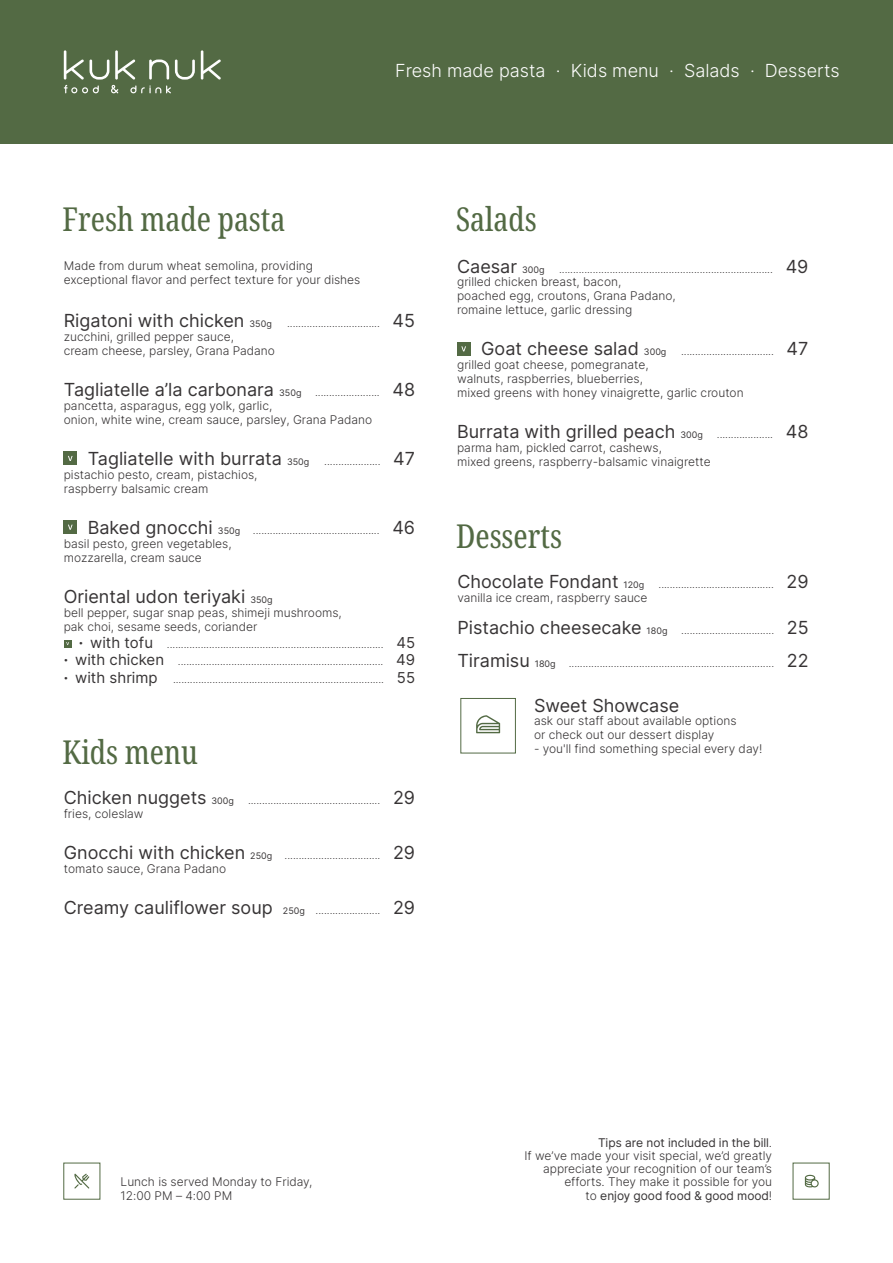
<style>
.page{position:relative;width:893px;height:1263px;background:#fff}
.page>*{position:absolute;margin:0;border:0;box-sizing:border-box;transform-origin:0 0}
.t1{font:extra-condensed 33px "Noto Serif";color:#536a44}
.t2{font:18px "Inter";color:#373435}
.t3{font:300 18px "Inter";color:#fefefe}
.t4{font:300 12px/13.8px "Inter";color:#373435}
.t5{font:12px "Inter UI";color:#373435}
.t6{font:300 10.5px/17.2px "Inter";color:#373435;text-align:justify}
.s1{font-weight:400;font-size:18px}
.s2{font-weight:400;font-size:9px}
.s3{font-size:9px}
.s4{font-weight:300;font-size:10.5px}
.s5{font-weight:400;font-size:15px}
.s6{font-family:"Inter";font-weight:300}
</style>
<div class="page">
<div style="left:0;top:0;width:893px;height:143px;background:#536a44"></div>
<svg style="left:64px;top:50px;width:157px;height:43px"></svg>
<svg style="left:476px;top:715px;width:24px;height:18px"></svg>
<div style="left:460px;top:698px;width:56px;height:55px;border:1px solid #536a44"></div>
<svg style="left:805px;top:1175px;width:14px;height:12px"></svg>
<svg style="left:74px;top:1173px;width:15px;height:15px"></svg>
<svg style="left:64px;top:639px;width:8px;height:8px"></svg>
<div style="left:64px;top:452px;width:13px;height:13px;background:#536a44"></div>
<svg style="left:68px;top:456px;width:5px;height:5px"></svg>
<div style="left:64px;top:521px;width:13px;height:13px;background:#536a44"></div>
<svg style="left:68px;top:525px;width:5px;height:5px"></svg>
<div style="left:457px;top:342px;width:13px;height:13px;background:#536a44"></div>
<svg style="left:461px;top:346px;width:5px;height:5px"></svg>
<h2 class="t3" style="left:395px;top:60px;width:446px">Fresh made pasta · Kids menu · Salads · Desserts</h2>
<h1 class="t1" style="left:63px;top:196px;width:224px">Fresh made pasta</h1>
<p class="t4" style="left:64px;top:259px;width:298px">Made from durum wheat semolina, providing exceptional flavor and perfect texture for your dishes</p>
<p class="t6" style="left:64px;top:315px;width:353px"><span class="s1">Rigatoni with chicken</span> <span class="s2">350g</span> ................................. <span class="s1">45</span></p>
<p class="t4" style="left:64px;top:330px;width:213px">zucchini, grilled pepper sauce,<br>cream cheese, parsley, Grana Padano</p>
<h2 class="t2" style="left:64px;top:379px;width:353px">Tagliatelle a’la carbonara <span class="s3">350g</span> <span class="s4">.......................</span> 48</h2>
<p class="t4" style="left:64px;top:399px;width:310px">pancetta, asparagus, egg yolk, garlic,<br>onion, white wine, cream sauce, parsley, Grana Padano</p>
<h2 class="t2" style="left:88px;top:448px;width:329px">Tagliatelle with burrata <span class="s3">350g</span> <span class="s4">....................</span> 47</h2>
<p class="t4" style="left:64px;top:468px;width:195px">pistachio pesto, cream, pistachios, raspberry balsamic cream</p>
<p class="t6" style="left:88px;top:522px;width:329px"><span class="s1">Baked gnocchi</span> <span class="s2">350g</span> ............................................. <span class="s1">46</span></p>
<p class="t4" style="left:64px;top:537px;width:169px">basil pesto, green vegetables, mozzarella, cream sauce</p>
<h2 class="t2" style="left:64px;top:586px;width:210px">Oriental udon teriyaki <span class="s3">350g</span></h2>
<p class="t4" style="left:64px;top:606px;width:280px">bell pepper, sugar snap peas, shimeji mushrooms, pak choi, sesame seeds, coriander</p>
<p class="t6" style="left:64px;top:635px;width:353px;text-indent:15px"><span class="s5">· with tofu</span> ............................................................................. <span class="s5">45 · with chicken</span> ......................................................................... <span class="s5">49 · with shrimp</span> ........................................................................... <span class="s5">55</span></p>
<h1 class="t1" style="left:63px;top:729px;width:137px">Kids menu</h1>
<p class="t6" style="left:64px;top:792px;width:353px"><span class="s1">Chicken nuggets</span> <span class="s2">300g</span> ............................................... <span class="s1">29</span></p>
<p class="t4" style="left:64px;top:806px;width:81px">fries, coleslaw</p>
<p class="t6" style="left:64px;top:847px;width:353px"><span class="s1">Gnocchi with chicken</span> <span class="s2">250g</span> .................................. <span class="s1">29</span></p>
<p class="t4" style="left:64px;top:862px;width:164px">tomato sauce, Grana Padano</p>
<h2 class="t2" style="left:64px;top:897px;width:353px">Creamy cauliflower soup <span class="s3">250g</span> <span class="s4">.......................</span> 29</h2>
<h1 class="t1" style="left:456px;top:196px;width:82px">Salads</h1>
<p class="t6" style="left:457px;top:260px;width:353px"><span class="s1">Caesar</span> <span class="s2">300g</span> ............................................................................ <span class="s1">49</span></p>
<p class="t4" style="left:457px;top:275px;width:220px">grilled chicken breast, bacon,<br>poached egg, croutons, Grana Padano, romaine lettuce, garlic dressing</p>
<p class="t6" style="left:481px;top:343px;width:329px"><span class="s1">Goat cheese salad</span> <span class="s2">300g</span> ................................. <span class="s1">47</span></p>
<p class="t4" style="left:457px;top:358px;width:288px">grilled goat cheese, pomegranate,<br>walnuts, raspberries, blueberries,<br>mixed greens with honey vinaigrette, garlic crouton</p>
<h2 class="t2" style="left:457px;top:421px;width:353px">Burrata with grilled peach <span class="s3">300g</span> <span class="s4">....................</span> 48</h2>
<p class="t4" style="left:457px;top:441px;width:255px">parma ham, pickled carrot, cashews,<br>mixed greens, raspberry-balsamic vinaigrette</p>
<h1 class="t1" style="left:456px;top:513px;width:107px">Desserts</h1>
<p class="t6" style="left:457px;top:576px;width:353px"><span class="s1">Chocolate Fondant</span> <span class="s2">120g</span> ......................................... <span class="s1">29</span></p>
<p class="t4" style="left:457px;top:591px;width:192px">vanilla ice cream, raspberry sauce</p>
<p class="t6" style="left:457px;top:622px;width:353px"><span class="s1">Pistachio cheesecake</span> <span class="s2">180g</span> ................................. <span class="s1">25</span></p>
<p class="t6" style="left:457px;top:654px;width:353px"><span class="s1">Tiramisu</span> <span class="s2">180g</span> ......................................................................... <span class="s1">22</span></p>
<h2 class="t2" style="left:534px;top:694px;width:147px">Sweet Showcase</h2>
<p class="t4" style="left:534px;top:714px;width:204px">ask our staff about available options or check out our dessert display</p>
<p class="t4" style="left:534px;top:742px;width:230px">- you'll find something special every day!</p>
<p class="t4" style="left:121px;top:1175px;width:193px;line-height:13.2px">Lunch is served Monday to Friday,<br>12:00 PM – 4:00 PM</p>
<p class="t5" style="left:598px;top:1135px;width:176px">Tips are not included in the bill<span class="s6">.</span></p>
<p class="t4" style="left:524px;top:1149px;width:249px;line-height:13.2px;text-align:right">If we’ve made your visit special, we’d greatly appreciate your recognition of our team’s efforts. They make it possible for you</p>
<p class="t5" style="left:586px;top:1188px;width:188px"><span class="s6">to</span> enjoy good food &amp; good mood<span class="s6">!</span></p>
</div>
